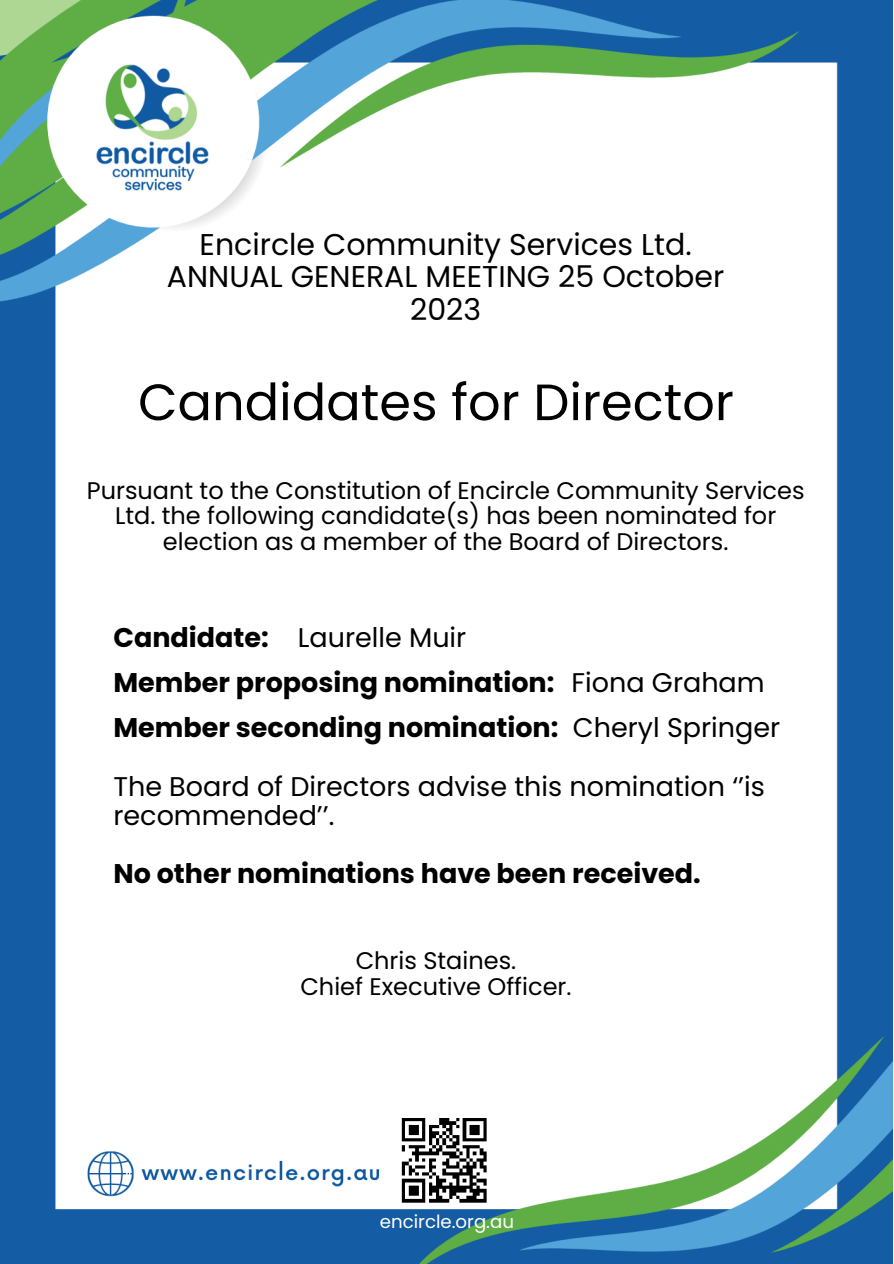
<style>
.page{position:relative;width:894px;height:1264px;background:#fff}
.page>*{position:absolute;margin:0;border:0;box-sizing:border-box;transform-origin:0 0}
.t1{font:51px "Poppins";color:#000}
.t2{font:30px/32.7px "Poppins";color:#000;text-align:center}
.t3{font:700 27px "Poppins";color:#000}
.t4{font:27px/29.2px "Poppins";color:#000}
.t5{font:24px/25.8px "Poppins";color:#000;text-align:center}
.t6{font:18.15px "Poppins";color:#fff}
.s1{font-weight:700}
.s2{font-weight:400}
</style>
<div class="page">
<img style="left:0;top:0;width:892px;height:1263px">
<p class="t2" style="left:199px;top:228px;width:493px">Encircle Community Services Ltd.</p>
<p class="t2" style="left:167px;top:260px;width:559px">ANNUAL GENERAL MEETING 25 October<br>2023</p>
<p class="t1" style="left:138px;top:366px;width:597px">Candidates for Director</p>
<p class="t5" style="left:87px;top:477px;width:719px">Pursuant to the Constitution of Encircle Community Services<br>Ltd. the following candidate(s) has been nominated for election as a member of the Board of Directors.</p>
<p class="t4" style="left:113px;top:623px;width:354px"><span class="s1">Candidate:</span> Laurelle Muir</p>
<p class="t3" style="left:113px;top:663px;width:652px">Member proposing nomination: <span class="s2">Fiona Graham</span></p>
<p class="t3" style="left:113px;top:708px;width:668px">Member seconding nomination: <span class="s2">Cheryl Springer</span></p>
<p class="t4" style="left:113px;top:771px;width:652px">The Board of Directors advise this nomination ‘’is recommended’’.</p>
<p class="t3" style="left:113px;top:855px;width:589px">No other nominations have been received.</p>
<p class="t5" style="left:355px;top:948px;width:162px">Chris Staines.</p>
<p class="t5" style="left:300px;top:973px;width:272px">Chief Executive Officer.</p>
<p class="t6" style="left:380px;top:1209px;width:135px">encircle.org.au</p>
</div>
